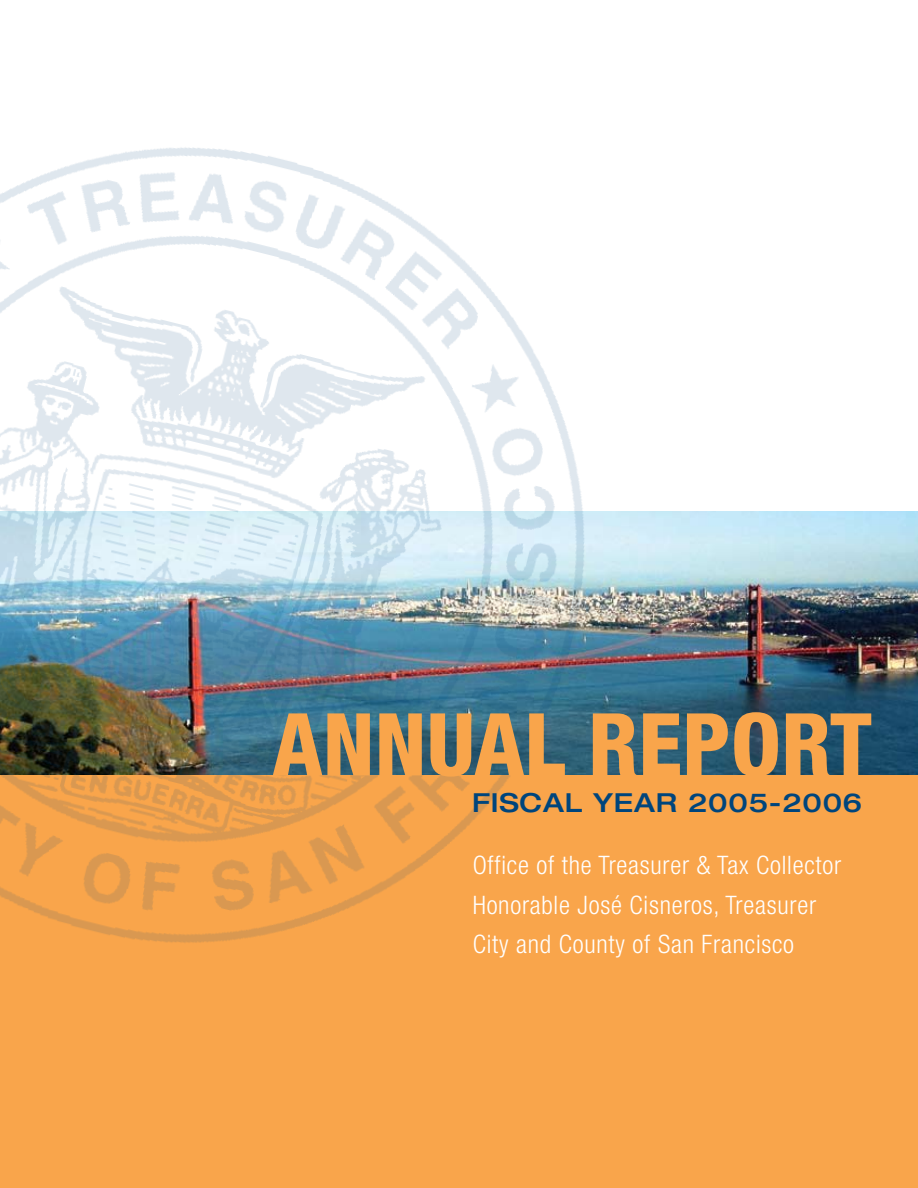
<style>
.page{position:relative;width:918px;height:1188px;background:#fff}
.page>*{position:absolute;margin:0;border:0;box-sizing:border-box;transform-origin:0 0}
.t1{font:800 condensed 86.85px "Helvetica Neue LT Std";letter-spacing:.005em;color:#f9a54b}
.t2{font:500 expanded 26.25px "Helvetica Neue LT Std";letter-spacing:.03em;color:#00457c}
.t3{font:300 condensed 25.5px/39.9px "Helvetica Neue LT Std";letter-spacing:.03em;color:#fff}
</style>
<div class="page">
<img style="left:681px;top:511px;width:237px;height:264px">
<div style="left:0;top:775px;width:918px;height:413px;background:#f9a54b"></div>
<img style="left:0;top:147px;width:681px;height:796px">
<h1 class="t1" style="left:273px;top:691px;width:601px">ANNUAL REPORT</h1>
<p class="t2" style="left:472px;top:786px;width:392px">FISCAL YEAR 2005-2006</p>
<p class="t3" style="left:473px;top:845px;width:370px">Office of the Treasurer &amp; Tax Collector<br>Honorable José Cisneros, Treasurer<br>City and County of San Francisco</p>
</div>
